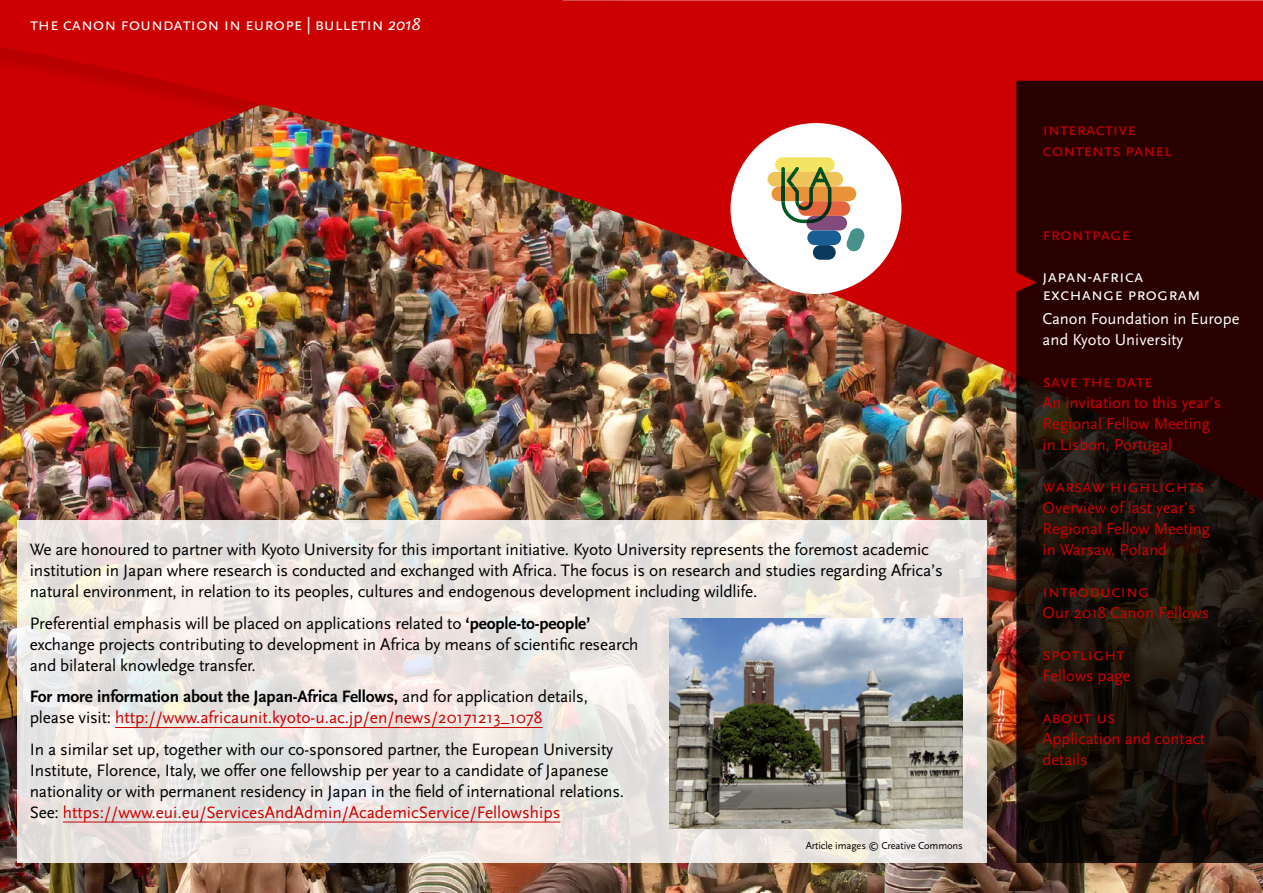
<style>
.page{position:relative;width:1263px;height:893px;background:#fff}
.page>*{position:absolute;margin:0;border:0;box-sizing:border-box;transform-origin:0 0}
.t1{font:18px "Scala Sans Caps";color:#c00}
.t2{font:18px/18px "Scala Sans Caps";letter-spacing:-.01em;color:#fff}
.t3{font:17.25px/21px "Scala Sans";letter-spacing:-.01em;color:#000}
.t4{font:17.25px/21px "Scala Sans";color:#c00}
.t5{font:16.5px/21px "Scala Sans";color:#c00}
.t6{font:16.5px/21px "Scala Sans";color:#fff}
.t7{font:10.5px "Scala Sans";letter-spacing:-.01em;color:#000}
.s1{font-family:"Scala Sans";font-style:italic}
.s2{font-weight:700}
.s3{font-weight:700;color:#000}
.s4{color:#000}
.s5{color:#c00}
</style>
<div class="page">
<img style="left:0;top:528px;width:1263px;height:365px">
<div style="left:0;top:11px;width:1263px;height:517px;background:#000;opacity:.1"></div>
<img style="left:0;top:0;width:1263px;height:501px">
<svg style="left:1016px;top:81px;width:247px;height:782px;background:#200906"></svg>
<svg style="left:17px;top:521px;width:970px;height:342px;background:#eae5e1"></svg>
<hr style="left:115px;top:727px;width:428px;height:1px;background:#c00">
<hr style="left:63px;top:822px;width:497px;height:1px;background:#c00">
<img style="left:669px;top:618px;width:294px;height:210px">
<div style="left:730px;top:123px;width:171px;height:171px;background:#fff;border-radius:50%"></div>
<div style="left:775px;top:157px;width:60px;height:15px;background:#f3e563;border-radius:7px"></div>
<div style="left:767px;top:172px;width:76px;height:15px;background:#eec45b;border-radius:7px"></div>
<div style="left:771px;top:187px;width:85px;height:14px;background:#e99338;border-radius:7px"></div>
<div style="left:798px;top:201px;width:52px;height:15px;background:#e4653e;border-radius:7px"></div>
<div style="left:806px;top:216px;width:41px;height:14px;background:#814c7b;border-radius:7px"></div>
<div style="left:807px;top:230px;width:34px;height:15px;background:#185d93;border-radius:7px"></div>
<svg style="left:845px;top:227px;width:20px;height:25px"></svg>
<div style="left:813px;top:245px;width:23px;height:15px;background:#0b385f;border-radius:7px"></div>
<svg style="left:781px;top:167px;width:50px;height:56px"></svg>
<p class="t2" style="left:30px;top:15px;width:392px">the canon foundation in europe | bulletin <span class="s1">2018</span></p>
<p class="t3" style="left:30px;top:539px;width:915px">We are honoured to partner with Kyoto University for this important initiative. Kyoto University represents the foremost academic institution in Japan where research is conducted and exchanged with Africa. The focus is on research and studies regarding Africa’s natural environment, in relation to its peoples, cultures and endogenous development including wildlife.</p>
<p class="t3" style="left:30px;top:613px;width:610px">Preferential emphasis will be placed on applications related to <span class="s2">‘people-to-people’ </span>exchange projects contributing to development in Africa by means of scientific research and bilateral knowledge transfer.</p>
<p class="t4" style="left:30px;top:686px;width:560px"><span class="s3">For more information about the Japan-Africa Fellows,</span> <span class="s4">and for application details, please visit:</span> http://www.africaunit.kyoto-u.ac.jp/en/news/20171213_1078</p>
<p class="t3" style="left:30px;top:739px;width:596px">In a similar set up, together with our co-sponsored partner, the European University Institute, Florence, Italy, we offer one fellowship per year to a candidate of Japanese nationality or with permanent residency in Japan in the field of international relations.<br>See: <span class="s5">https://www.eui.eu/ServicesAndAdmin/AcademicService/Fellowships</span></p>
<p class="t7" style="left:806px;top:840px;width:159px">Article images © Creative Commons</p>
<p class="t1" style="left:1042px;top:119px;width:95px">interactive</p>
<p class="t1" style="left:1042px;top:140px;width:131px">contents panel</p>
<p class="t1" style="left:1042px;top:224px;width:89px">frontpage</p>
<p class="t2" style="left:1042px;top:267px;width:160px">japan-africa exchange program</p>
<p class="t6" style="left:1042px;top:308px;width:198px">Canon Foundation in Europe and Kyoto University</p>
<p class="t1" style="left:1042px;top:371px;width:112px">save the date</p>
<p class="t5" style="left:1042px;top:392px;width:180px">An invitation to this year’s<br>Regional Fellow Meeting in Lisbon, Portugal</p>
<p class="t1" style="left:1042px;top:476px;width:163px">warsaw highlights</p>
<p class="t5" style="left:1042px;top:497px;width:169px">Overview of last year’s<br>Regional Fellow Meeting in Warsaw, Poland</p>
<p class="t1" style="left:1042px;top:581px;width:108px">introducing</p>
<p class="t5" style="left:1042px;top:602px;width:168px">Our 2018 Canon Fellows</p>
<p class="t1" style="left:1042px;top:644px;width:84px">spotlight</p>
<p class="t5" style="left:1042px;top:665px;width:89px">Fellows page</p>
<p class="t1" style="left:1042px;top:707px;width:74px">about us</p>
<p class="t5" style="left:1042px;top:728px;width:164px">Application and contact details</p>
</div>
